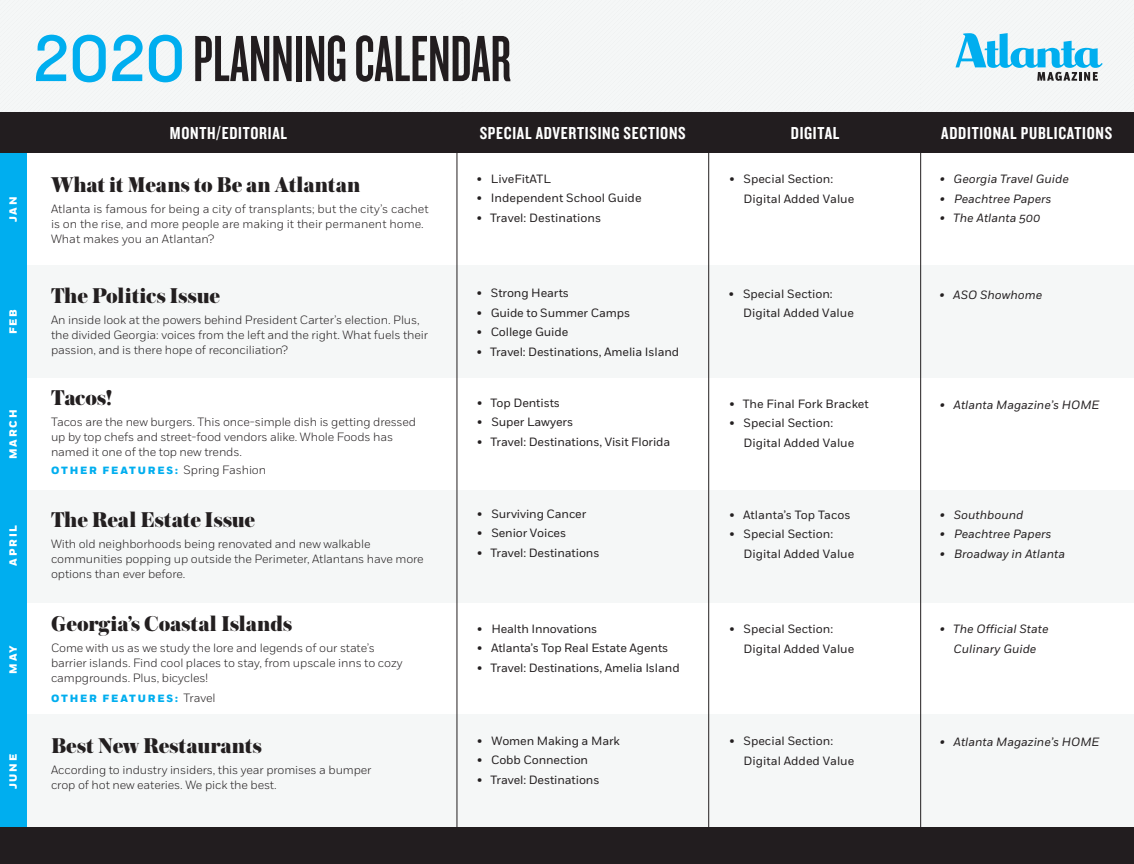
<style>
.page{position:relative;width:1134px;height:864px;background:#fff}
.page>*{position:absolute;margin:0;border:0;box-sizing:border-box;transform-origin:0 0}
.hed{font:67.8px "Knockout 47 Bantamweight";color:#221d1f}
.t1{font:900 22.5px "Austin";color:#231f20}
.t2{font:18px "Knockout 49 Liteweight";letter-spacing:.04em;color:#fff}
.t3{font:300 12px/15px "Fort";letter-spacing:-.01em;color:#231f20}
.t4{font:12px/19.5px "Fort";letter-spacing:-.01em;color:#231f20}
.t5{font:italic 12px/19.5px "Fort";color:#231f20;text-align:center}
.t6{font:800 10.5px "Fort";letter-spacing:.175em;color:#00aeef}
.t7{font:800 10.5px "Fort";letter-spacing:.17em;color:#fff}
.s1{font-family:"Knockout 31 Junior Middlewt";color:#00aeef}
.s2{font-weight:300;font-size:12px;color:#231f20}
</style>
<div class="page">
<div style="left:0;top:265px;width:1134px;height:113px;background:#f5f7f7"></div>
<div style="left:0;top:490px;width:1134px;height:113px;background:#f5f7f7"></div>
<div style="left:0;top:715px;width:1134px;height:112px;background:#f5f7f7"></div>
<div style="left:0;top:0;width:1134px;height:113px;background:#f5f7f7"></div>
<hr style="left:708px;top:150px;width:1px;height:677px;background:#231f20">
<hr style="left:920px;top:150px;width:1px;height:677px;background:#231f20">
<hr style="left:457px;top:151px;width:1px;height:676px;background:#231f20">
<div style="left:0;top:143px;width:26px;height:687px;background:#00aeef"></div>
<div style="left:0;top:827px;width:1134px;height:37px;background:#221d1f"></div>
<div style="left:0;top:113px;width:1134px;height:40px;background:#221d1f"></div>
<svg style="left:956px;top:33px;width:147px;height:48px"></svg>
<p class="t7" style="left:7px;top:222px;width:27px;rotate:-90deg">JAN</p>
<p class="t7" style="left:7px;top:334px;width:27px;rotate:-90deg">FEB</p>
<p class="t7" style="left:7px;top:459px;width:51px;rotate:-90deg">MARCH</p>
<p class="t7" style="left:7px;top:566px;width:42px;rotate:-90deg">APRIL</p>
<p class="t7" style="left:7px;top:674px;width:30px;rotate:-90deg">MAY</p>
<p class="t7" style="left:7px;top:789px;width:37px;rotate:-90deg">JUNE</p>
<p class="hed" style="left:33px;top:19px;width:479px"><span class="s1">2020</span> PLANNING CALENDAR</p>
<p class="t2" style="left:170px;top:122px;width:119px">MONTH/EDITORIAL</p>
<p class="t2" style="left:480px;top:122px;width:208px">SPECIAL ADVERTISING SECTIONS</p>
<p class="t2" style="left:791px;top:122px;width:50px">DIGITAL</p>
<p class="t2" style="left:941px;top:122px;width:173px">ADDITIONAL PUBLICATIONS</p>
<p class="t1" style="left:51px;top:168px;width:311px">What it Means to Be an Atlantan</p>
<p class="t3" style="left:51px;top:201px;width:379px">Atlanta is famous for being a city of transplants; but the city’s cachet is on the rise, and more people are making it their permanent home.<br>What makes you an Atlantan?</p>
<p class="t1" style="left:51px;top:279px;width:171px">The Politics Issue</p>
<p class="t3" style="left:51px;top:312px;width:379px">An inside look at the powers behind President Carter’s election. Plus, the divided Georgia: voices from the left and the right. What fuels their passion, and is there hope of reconciliation?</p>
<p class="t1" style="left:51px;top:381px;width:62px">Tacos!</p>
<p class="t3" style="left:51px;top:414px;width:367px">Tacos are the new burgers. This once-simple dish is getting dressed up by top chefs and street-food vendors alike. Whole Foods has named it one of the top new trends.</p>
<p class="t6" style="left:51px;top:463px;width:217px">OTHER FEATURES: <span class="s2">Spring Fashion</span></p>
<p class="t1" style="left:51px;top:503px;width:206px">The Real Estate Issue</p>
<p class="t3" style="left:51px;top:536px;width:374px">With old neighborhoods being renovated and new walkable communities popping up outside the Perimeter, Atlantans have more options than ever before.</p>
<p class="t1" style="left:51px;top:607px;width:243px">Georgia’s Coastal Islands</p>
<p class="t3" style="left:51px;top:640px;width:353px">Come with us as we study the lore and legends of our state’s barrier islands. Find cool places to stay, from upscale inns to cozy campgrounds. Plus, bicycles!</p>
<p class="t6" style="left:51px;top:691px;width:166px">OTHER FEATURES: <span class="s2">Travel</span></p>
<p class="t1" style="left:51px;top:730px;width:212px">Best New Restaurants</p>
<p class="t3" style="left:51px;top:763px;width:322px">According to industry insiders, this year promises a bumper crop of hot new eateries. We pick the best.</p>
<p class="t4" style="left:477px;top:169px;width:76px">• LiveFitATL</p>
<p class="t4" style="left:477px;top:189px;width:166px">• Independent School Guide</p>
<p class="t4" style="left:477px;top:208px;width:126px">• Travel: Destinations</p>
<p class="t4" style="left:477px;top:283px;width:94px">• Strong Hearts</p>
<p class="t4" style="left:477px;top:303px;width:155px">• Guide to Summer Camps</p>
<p class="t4" style="left:477px;top:322px;width:93px">• College Guide</p>
<p class="t4" style="left:477px;top:342px;width:204px">• Travel: Destinations, Amelia Island</p>
<p class="t4" style="left:477px;top:393px;width:84px">• Top Dentists</p>
<p class="t4" style="left:477px;top:413px;width:97px">• Super Lawyers</p>
<p class="t4" style="left:477px;top:432px;width:195px">• Travel: Destinations, Visit Florida</p>
<p class="t4" style="left:477px;top:504px;width:111px">• Surviving Cancer</p>
<p class="t4" style="left:477px;top:524px;width:90px">• Senior Voices</p>
<p class="t4" style="left:477px;top:543px;width:124px">• Travel: Destinations</p>
<p class="t4" style="left:477px;top:619px;width:122px">• Health Innovations</p>
<p class="t4" style="left:477px;top:639px;width:193px">• Atlanta’s Top Real Estate Agents</p>
<p class="t4" style="left:477px;top:658px;width:204px">• Travel: Destinations, Amelia Island</p>
<p class="t4" style="left:477px;top:731px;width:144px">• Women Making a Mark</p>
<p class="t4" style="left:477px;top:750px;width:112px">• Cobb Connection</p>
<p class="t4" style="left:477px;top:770px;width:124px">• Travel: Destinations</p>
<p class="t4" style="left:743px;top:170px;width:112px;text-indent:-14px">• Special Section:<br>Digital Added Value</p>
<p class="t5" style="left:940px;top:170px;width:130px">• Georgia Travel Guide</p>
<p class="t5" style="left:940px;top:189px;width:113px">• Peachtree Papers</p>
<p class="t5" style="left:940px;top:209px;width:102px">• The Atlanta 500</p>
<p class="t4" style="left:743px;top:284px;width:112px;text-indent:-14px">• Special Section:<br>Digital Added Value</p>
<p class="t5" style="left:940px;top:285px;width:104px">• ASO Showhome</p>
<p class="t4" style="left:729px;top:394px;width:141px">• The Final Fork Bracket</p>
<p class="t4" style="left:743px;top:414px;width:112px;text-indent:-14px">• Special Section:<br>Digital Added Value</p>
<p class="t4" style="left:729px;top:505px;width:123px">• Atlanta’s Top Tacos</p>
<p class="t4" style="left:743px;top:525px;width:112px;text-indent:-14px">• Special Section:<br>Digital Added Value</p>
<p class="t4" style="left:743px;top:620px;width:112px;text-indent:-14px">• Special Section:<br>Digital Added Value</p>
<p class="t4" style="left:743px;top:732px;width:112px;text-indent:-14px">• Special Section:<br>Digital Added Value</p>
<p class="t5" style="left:940px;top:395px;width:161px">• Atlanta Magazine’s HOME</p>
<p class="t5" style="left:940px;top:505px;width:85px">• Southbound</p>
<p class="t5" style="left:940px;top:524px;width:113px">• Peachtree Papers</p>
<p class="t5" style="left:940px;top:544px;width:127px">• Broadway in Atlanta</p>
<p class="t5" style="left:940px;top:620px;width:110px">• The Official State<br>Culinary Guide</p>
<p class="t5" style="left:940px;top:733px;width:161px">• Atlanta Magazine’s HOME</p>
</div>
